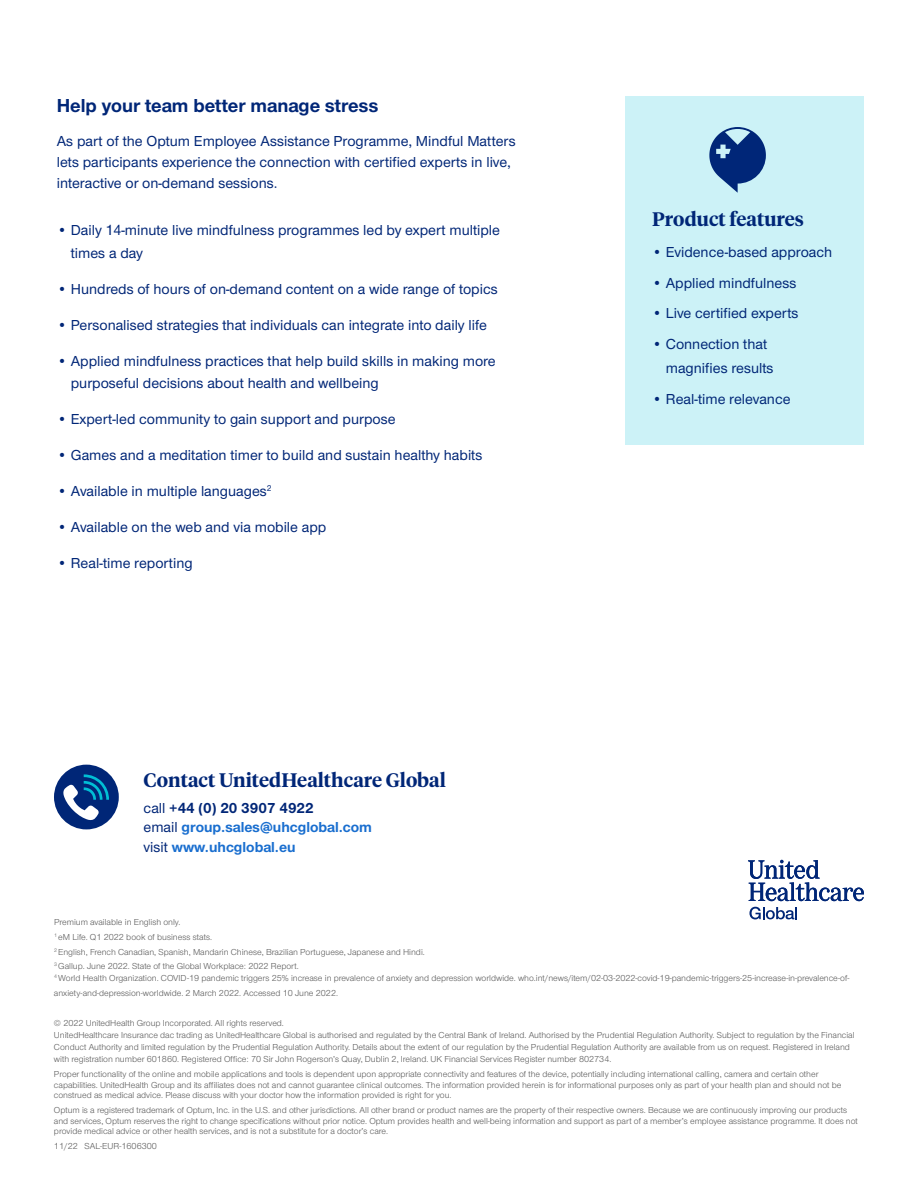
<style>
.page{position:relative;width:918px;height:1188px;background:#fff}
.page>*{position:absolute;margin:0;border:0;box-sizing:border-box;transform-origin:0 0}
.t1{font:600 19.5px "UHC Serif Headline";color:#002677}
.t2{font:700 19.5px "UHC Sans";color:#002677}
.t3{font:500 15px/22.5px "UHC Sans";color:#002677}
.t4{font:700 15px/19.5px "UHC Sans";color:#196ecf}
.t5{font:9px/10.5px "UHC Sans";color:#5a5a5a}
.s1{font-weight:500;color:#002677}
.s2{color:#002677}
</style>
<div class="page">
<svg style="left:749px;top:907px;width:48px;height:12px"></svg>
<svg style="left:748px;top:860px;width:116px;height:41px"></svg>
<div style="left:54px;top:765px;width:65px;height:64px;background:#002677;border-radius:50%"></div>
<svg style="left:63px;top:774px;width:46px;height:46px"></svg>
<div style="left:625px;top:96px;width:239px;height:348px;background:#ccf2f7"></div>
<svg style="left:709px;top:127px;width:57px;height:66px"></svg>
<h1 class="t2" style="left:57px;top:92px;width:323px">Help your team better manage stress</h1>
<h2 class="t3" style="left:57px;top:130px;width:460px;line-height:21px">As part of the Optum Employee Assistance Programme, Mindful Matters lets participants experience the connection with certified experts in live, interactive or on-demand sessions.</h2>
<h2 class="t3" style="left:71px;top:218px;width:431px;text-indent:-14px">• Daily 14-minute live mindfulness programmes led by expert multiple times a day</h2>
<h2 class="t3" style="left:57px;top:277px;width:442px">• Hundreds of hours of on-demand content on a wide range of topics</h2>
<h2 class="t3" style="left:57px;top:313px;width:431px">• Personalised strategies that individuals can integrate into daily life</h2>
<h2 class="t3" style="left:71px;top:349px;width:426px;text-indent:-14px">• Applied mindfulness practices that help build skills in making more purposeful decisions about health and wellbeing</h2>
<h2 class="t3" style="left:57px;top:407px;width:340px">• Expert-led community to gain support and purpose</h2>
<h2 class="t3" style="left:57px;top:443px;width:427px">• Games and a meditation timer to build and sustain healthy habits</h2>
<h2 class="t3" style="left:57px;top:479px;width:216px">• Available in multiple languages<sup>2</sup></h2>
<h2 class="t3" style="left:57px;top:515px;width:271px">• Available on the web and via mobile app</h2>
<h2 class="t3" style="left:57px;top:551px;width:137px">• Real-time reporting</h2>
<h1 class="t1" style="left:144px;top:766px;width:304px">Contact UnitedHealthcare Global</h1>
<h2 class="t4" style="left:144px;top:798px;width:230px"><span class="s1">call</span> <span class="s2">+44 (0) 20 3907 4922<br></span><span class="s1">email</span> group.sales@uhcglobal.com <span class="s1">visit</span> www.uhcglobal.eu</h2>
<h1 class="t1" style="left:652px;top:206px;width:153px">Product features</h1>
<h2 class="t3" style="left:652px;top:240px;width:181px">• Evidence-based approach</h2>
<h2 class="t3" style="left:652px;top:271px;width:146px">• Applied mindfulness</h2>
<h2 class="t3" style="left:652px;top:302px;width:148px">• Live certified experts</h2>
<h2 class="t3" style="left:666px;top:332px;width:109px;line-height:24px;text-indent:-14px">• Connection that magnifies results</h2>
<h2 class="t3" style="left:652px;top:387px;width:140px">• Real-time relevance</h2>
<p class="t5" style="left:54px;top:915px;width:372px;line-height:15px">Premium available in English only.<br><sup>1</sup> eM Life. Q1 2022 book of business stats.<br><sup>2</sup> English, French Canadian, Spanish, Mandarin Chinese, Brazilian Portuguese, Japanese and Hindi.</p>
<p class="t5" style="left:54px;top:960px;width:797px;line-height:12.3px"><sup>3</sup> Gallup. June 2022. State of the Global Workplace: 2022 Report.<br><sup>4</sup> World Health Organization. COVID-19 pandemic triggers 25% increase in prevalence of anxiety and depression worldwide. who.int/news/item/02-03-2022-covid-19-pandemic-triggers-25-increase-in-prevalence-of-</p>
<p class="t5" style="left:54px;top:987px;width:286px">anxiety-and-depression-worldwide. 2 March 2022. Accessed 10 June 2022.</p>
<p class="t5" style="left:54px;top:1017px;width:802px;line-height:12px">© 2022 UnitedHealth Group Incorporated. All rights reserved.<br>UnitedHealthcare Insurance dac trading as UnitedHealthcare Global is authorised and regulated by the Central Bank of Ireland. Authorised by the Prudential Regulation Authority. Subject to regulation by the Financial Conduct Authority and limited regulation by the Prudential Regulation Authority. Details about the extent of our regulation by the Prudential Regulation Authority are available from us on request. Registered in Ireland with registration number 601860. Registered Office: 70 Sir John Rogerson’s Quay, Dublin 2, Ireland. UK Financial Services Register number 802734.</p>
<p class="t5" style="left:54px;top:1068px;width:789px">Proper functionality of the online and mobile applications and tools is dependent upon appropriate connectivity and features of the device, potentially including international calling, camera and certain other capabilities. UnitedHealth Group and its affiliates does not and cannot guarantee clinical outcomes. The information provided herein is for informational purposes only as part of your health plan and should not be construed as medical advice. Please discuss with your doctor how the information provided is right for you.</p>
<p class="t5" style="left:54px;top:1104px;width:805px">Optum is a registered trademark of Optum, Inc. in the U.S. and other jurisdictions. All other brand or product names are the property of their respective owners. Because we are continuously improving our products and services, Optum reserves the right to change specifications without prior notice. Optum provides health and well-being information and support as part of a member’s employee assistance programme. It does not provide medical advice or other health services, and is not a substitute for a doctor’s care.</p>
<p class="t5" style="left:54px;top:1140px;width:104px">11/22 SAL-EUR-1606300</p>
</div>
